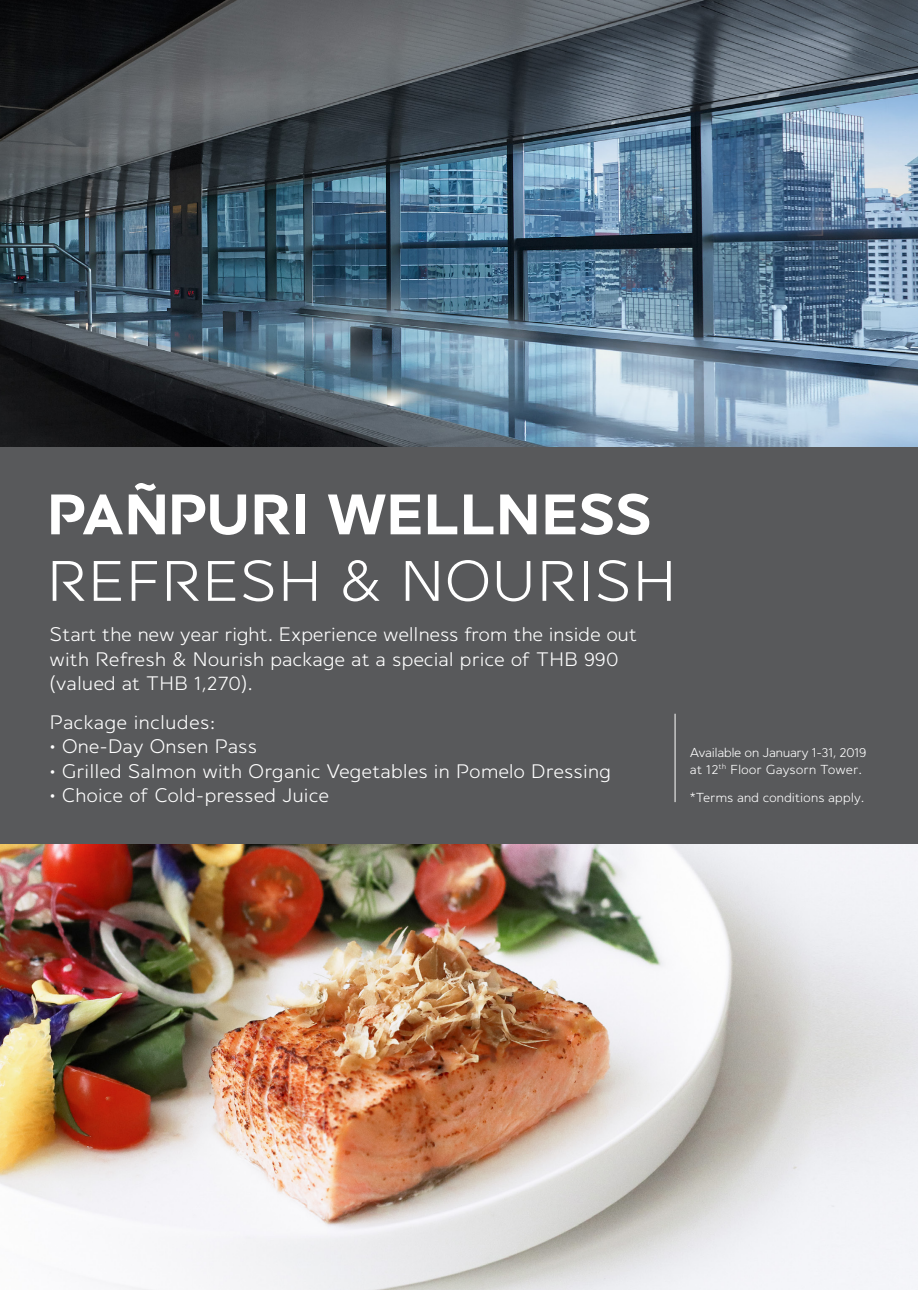
<style>
.page{position:relative;width:918px;height:1290px;background:#fff}
.page>*{position:absolute;margin:0;border:0;box-sizing:border-box;transform-origin:0 0}
.t1{font:700 61.25px "Panpuri Sans";letter-spacing:-.01em;color:#fff}
.t2{font:300 61.25px "Panpuri Sans";color:#fff}
.t3{font:300 21px/24.5px "Panpuri Sans";letter-spacing:-.01em;color:#fff}
.t4{font:300 14px/17.5px "Panpuri Sans";letter-spacing:-.02em;color:#fff}
</style>
<div class="page">
<img style="left:0;top:844px;width:918px;height:446px">
<div style="left:0;top:446px;width:918px;height:398px;background:#58595b"></div>
<img style="left:0;top:0;width:918px;height:446px">
<hr style="left:675px;top:714px;width:1px;height:88px;background:#fff">
<h1 class="t1" style="left:46px;top:479px;width:607px">PAÑPURI WELLNESS</h1>
<h1 class="t2" style="left:46px;top:548px;width:632px">REFRESH &amp; NOURISH</h1>
<p class="t3" style="left:50px;top:622px;width:589px">Start the new year right. Experience wellness from the inside out with Refresh &amp; Nourish package at a special price of THB 990 (valued at THB 1,270).</p>
<p class="t3" style="left:50px;top:709px;width:168px">Package includes:</p>
<p class="t3" style="left:50px;top:734px;width:209px">• One-Day Onsen Pass</p>
<p class="t3" style="left:50px;top:758px;width:563px">• Grilled Salmon with Organic Vegetables in Pomelo Dressing</p>
<p class="t3" style="left:50px;top:783px;width:281px">• Choice of Cold-pressed Juice</p>
<p class="t4" style="left:690px;top:743px;width:178px">Available on January 1-31, 2019 at 12<sup>th</sup> Floor Gaysorn Tower.</p>
<p class="t4" style="left:690px;top:789px;width:176px">*Terms and conditions apply.</p>
</div>
